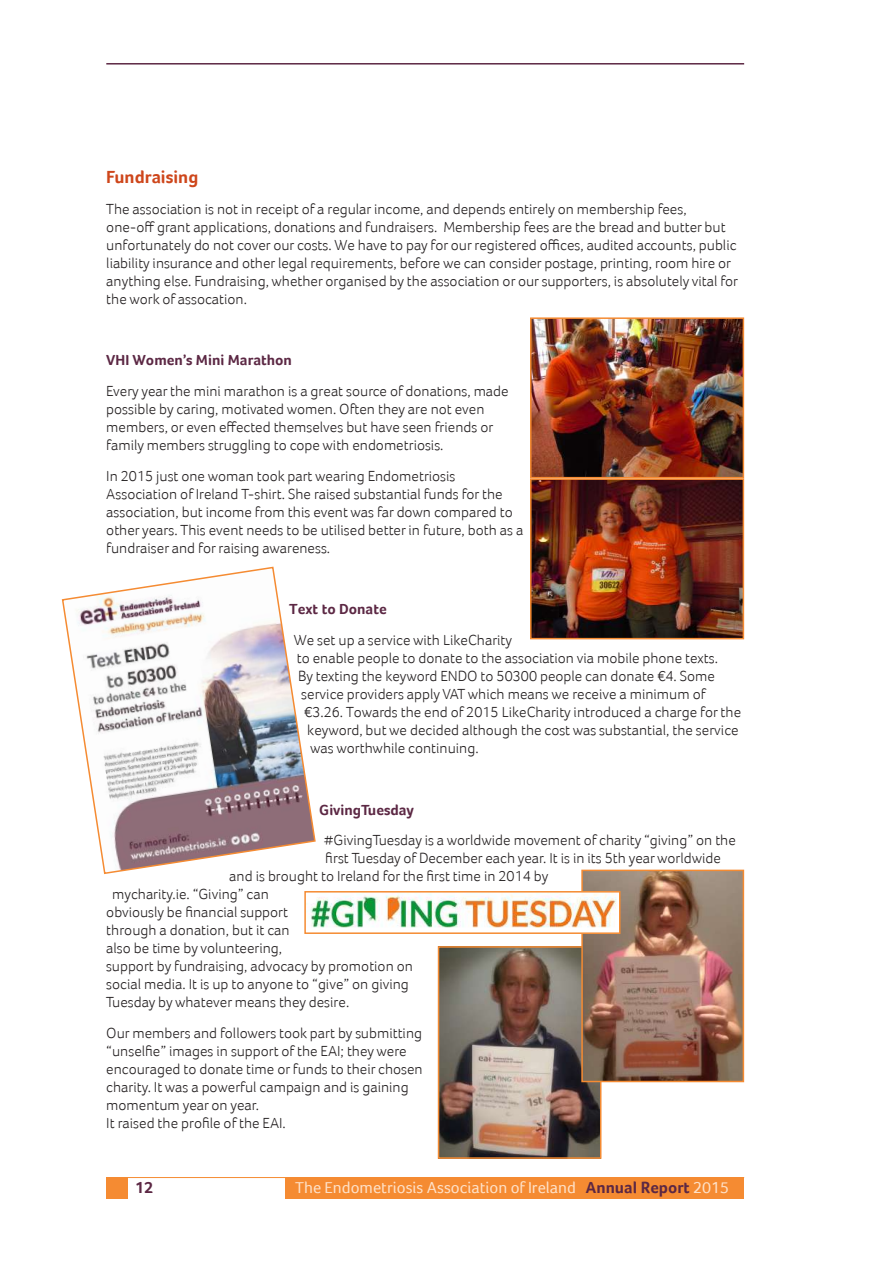
<style>
.page{position:relative;width:893px;height:1263px;background:#fff}
.page>*{position:absolute;margin:0;border:0;box-sizing:border-box;transform-origin:0 0}
.t1{font:700 18px "Foco";color:#ce461b}
.t2{font:16.5px "Foco";color:#fee1c8}
.t3{font:700 16.5px "Foco";color:#5c2844}
.t4{font:300 15px/18px "Foco";color:#231f20}
.t5{font:700 15px "Foco";color:#5c2844}
.s1{font-weight:700;color:#5c2844}
</style>
<div class="page">
<hr style="left:106px;top:63px;width:638px;height:2px;background:#5c2844">
<div style="left:286px;top:1178px;width:458px;height:21px;background:#f58b32"></div>
<div style="left:106px;top:1178px;width:22px;height:21px;background:#f58b32"></div>
<hr style="left:106px;top:1177px;width:638px;height:1px;background:#f58b32">
<img style="left:533px;top:320px;width:208px;height:316px">
<div style="left:530px;top:478px;width:214px;height:161px;border:2px solid #f58b32"></div>
<img style="left:61px;top:566px;width:255px;height:309px">
<div style="left:530px;top:317px;width:214px;height:161px;border:2px solid #f58b32"></div>
<img style="left:441px;top:949px;width:157px;height:207px">
<div style="left:438px;top:946px;width:163px;height:213px;border:2px solid #f58b32"></div>
<img style="left:584px;top:873px;width:157px;height:206px">
<div style="left:581px;top:870px;width:163px;height:212px;border:2px solid #f58b32"></div>
<img style="left:310px;top:894px;width:307px;height:37px">
<div style="left:304px;top:891px;width:316px;height:43px;border:2px solid #f58b32"></div>
<p class="t1" style="left:106px;top:166px;width:93px">Fundraising</p>
<p class="t4" style="left:106px;top:199px;width:633px">The association is not in receipt of a regular income, and depends entirely on membership fees, one-off grant applications, donations and fundraisers. Membership fees are the bread and butter but unfortunately do not cover our costs. We have to pay for our registered offices, audited accounts, public liability insurance and other legal requirements, before we can consider postage, printing, room hire or anything else. Fundraising, whether organised by the association or our supporters, is absolutely vital for the work of assocation.</p>
<p class="t5" style="left:106px;top:351px;width:187px">VHI Women’s Mini Marathon</p>
<p class="t4" style="left:106px;top:382px;width:404px">Every year the mini marathon is a great source of donations, made possible by caring, motivated women. Often they are not even members, or even effected themselves but have seen friends or family members struggling to cope with endometriosis.</p>
<p class="t4" style="left:106px;top:466px;width:418px">In 2015 just one woman took part wearing Endometriosis Association of Ireland T-shirt. She raised substantial funds for the association, but income from this event was far down compared to other years. This event needs to be utilised better in future, both as a fundraiser and for raising awareness.</p>
<p class="t5" style="left:289px;top:600px;width:99px">Text to Donate</p>
<p class="t4" style="left:294px;top:631px;width:220px">We set up a service with LikeCharity</p>
<p class="t4" style="left:297px;top:649px;width:423px">to enable people to donate to the association via mobile phone texts.</p>
<p class="t4" style="left:298px;top:667px;width:418px">By texting the keyword ENDO to 50300 people can donate €4. Some</p>
<p class="t4" style="left:301px;top:685px;width:406px">service providers apply VAT which means we receive a minimum of</p>
<p class="t4" style="left:304px;top:703px;width:438px">€3.26. Towards the end of 2015 LikeCharity introduced a charge for the</p>
<p class="t4" style="left:307px;top:721px;width:433px">keyword, but we decided although the cost was substantial, the service</p>
<p class="t4" style="left:310px;top:739px;width:170px">was worthwhile continuing.</p>
<p class="t5" style="left:319px;top:800px;width:96px">GivingTuesday</p>
<p class="t4" style="left:324px;top:831px;width:414px">#GivingTuesday is a worldwide movement of charity “giving” on the</p>
<p class="t4" style="left:325px;top:849px;width:397px">first Tuesday of December each year. It is in its 5th year worldwide</p>
<p class="t4" style="left:229px;top:867px;width:321px">and is brought to Ireland for the first time in 2014 by</p>
<p class="t4" style="left:112px;top:885px;width:158px">mycharity.ie. “Giving” can</p>
<p class="t4" style="left:106px;top:903px;width:183px">obviously be financial support</p>
<p class="t4" style="left:106px;top:921px;width:185px">through a donation, but it can</p>
<p class="t4" style="left:106px;top:939px;width:177px">also be time by volunteering,</p>
<p class="t4" style="left:106px;top:957px;width:308px">support by fundraising, advocacy by promotion on</p>
<p class="t4" style="left:106px;top:975px;width:304px">social media. It is up to anyone to “give” on giving</p>
<p class="t4" style="left:106px;top:993px;width:244px">Tuesday by whatever means they desire.</p>
<p class="t4" style="left:106px;top:1024px;width:318px">Our members and followers took part by submitting “unselfie” images in support of the EAI; they were encouraged to donate time or funds to their chosen charity. It was a powerful campaign and is gaining momentum year on year.<br>It raised the profile of the EAI.</p>
<p class="t3" style="left:135px;top:1178px;width:20px">12</p>
<p class="t2" style="left:295px;top:1178px;width:436px">The Endometriosis Association of Ireland <span class="s1">Annual Report</span> 2015</p>
</div>
